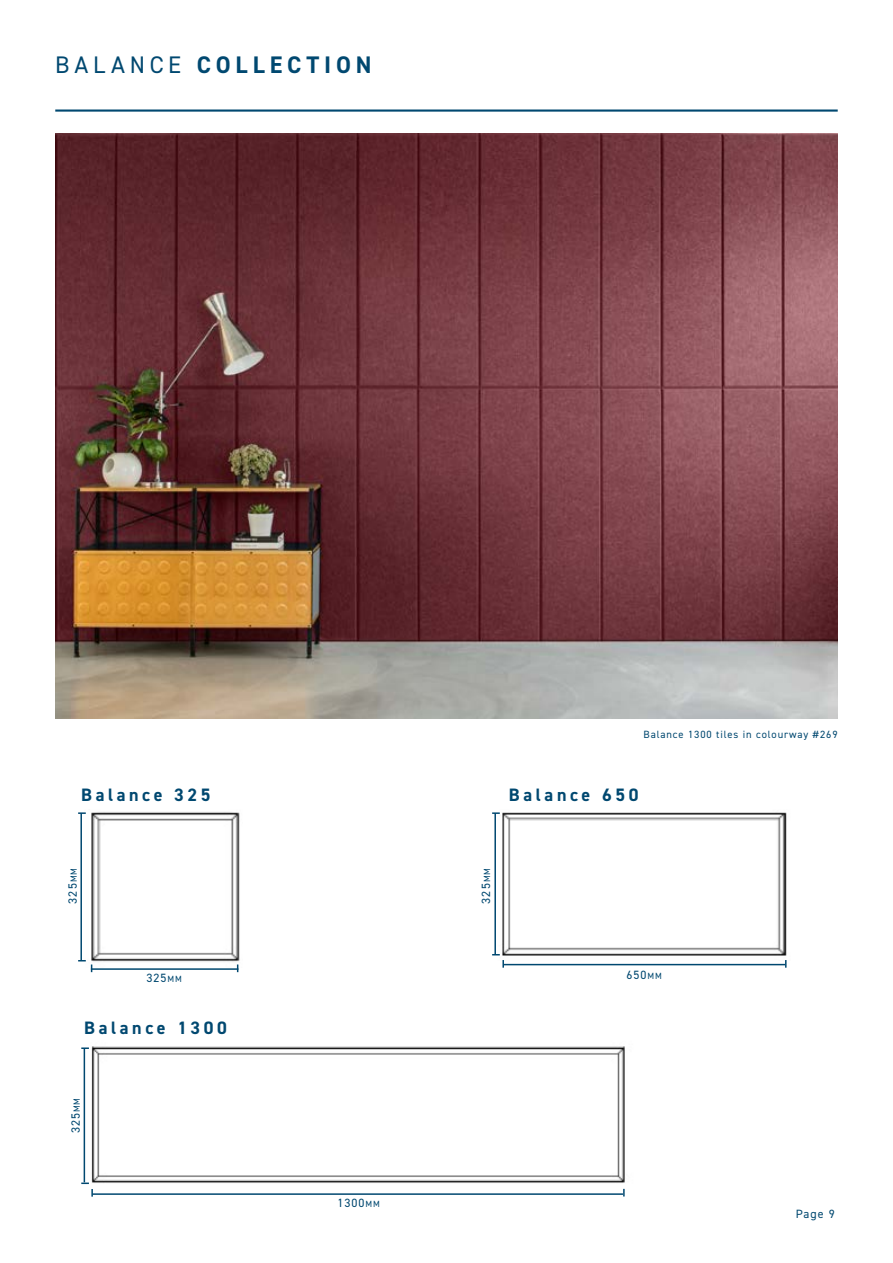
<style>
.page{position:relative;width:893px;height:1263px;background:#fff}
.page>*{position:absolute;margin:0;border:0;box-sizing:border-box;transform-origin:0 0}
.t1{font:700 24px "DIN2014";letter-spacing:.2em;color:#004870}
.t2{font:700 18px "DIN2014";letter-spacing:.2em;color:#004870}
.t3{font:12px "DIN2014";letter-spacing:.085em;color:#004870}
.t4{font:10.5px "DIN2014";letter-spacing:.085em;color:#004870}
.s1{font-weight:400}
.s2{font-size:9px}
</style>
<div class="page">
<img style="left:91px;top:1046px;width:534px;height:143px">
<img style="left:55px;top:133px;width:783px;height:586px">
<hr style="left:55px;top:109px;width:783px;height:3px;background:#004870">
<img style="left:91px;top:812px;width:149px;height:155px">
<hr style="left:91px;top:968px;width:147px;height:2px;background:#004870">
<svg style="left:78px;top:812px;width:8px;height:2px"></svg>
<hr style="left:80px;top:813px;width:2px;height:148px;background:#004870">
<svg style="left:78px;top:960px;width:14px;height:12px"></svg>
<img style="left:502px;top:812px;width:285px;height:144px">
<hr style="left:504px;top:964px;width:281px;height:1px;background:#004870">
<svg style="left:492px;top:812px;width:8px;height:2px"></svg>
<hr style="left:494px;top:813px;width:2px;height:141px;background:#004870">
<svg style="left:492px;top:954px;width:12px;height:14px"></svg>
<svg style="left:81px;top:1047px;width:8px;height:2px"></svg>
<hr style="left:84px;top:1048px;width:1px;height:134px;background:#004870">
<svg style="left:81px;top:1182px;width:12px;height:15px"></svg>
<svg style="left:623px;top:1189px;width:2px;height:7px"></svg>
<hr style="left:92px;top:1193px;width:531px;height:2px;background:#004870">
<h1 class="t1" style="left:55px;top:48px;width:318px"><span class="s1">BALANCE</span> COLLECTION</h1>
<p class="t4" style="left:643px;top:727px;width:196px">Balance 1300 tiles in colourway #269</p>
<h2 class="t2" style="left:81px;top:782px;width:131px">Balance 325</h2>
<h2 class="t2" style="left:509px;top:782px;width:131px">Balance 650</h2>
<p class="t3" style="left:65px;top:903px;width:37px;rotate:-90deg">325<span class="s2">MM</span></p>
<p class="t3" style="left:479px;top:903px;width:37px;rotate:-90deg">325<span class="s2">MM</span></p>
<p class="t3" style="left:147px;top:970px;width:37px">325<span class="s2">MM</span></p>
<h2 class="t2" style="left:84px;top:1015px;width:144px">Balance 1300</h2>
<p class="t3" style="left:68px;top:1133px;width:37px;rotate:-90deg">325<span class="s2">MM</span></p>
<p class="t3" style="left:338px;top:1196px;width:44px">1300<span class="s2">MM</span></p>
<p class="t3" style="left:626px;top:967px;width:37px">650<span class="s2">MM</span></p>
<p class="t3" style="left:796px;top:1207px;width:40px">Page 9</p>
</div>
